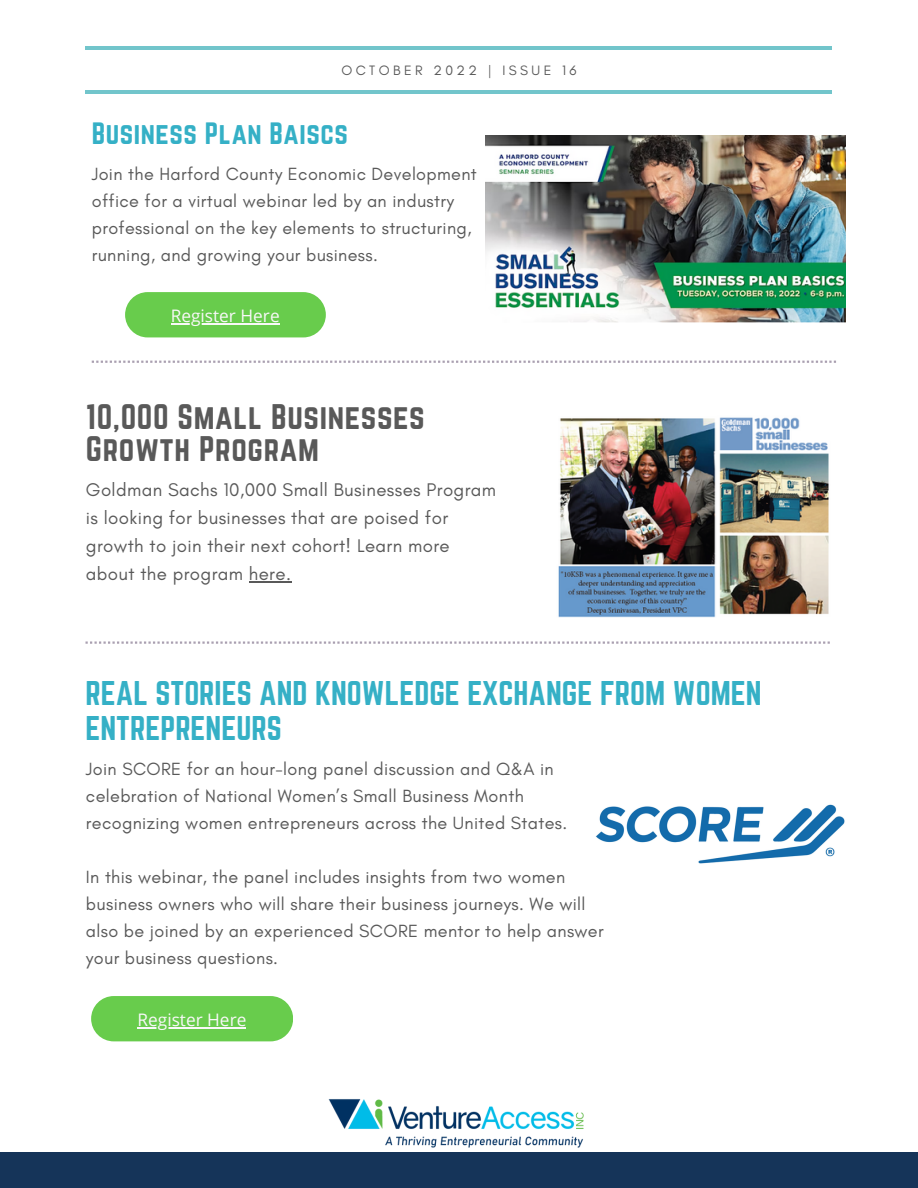
<style>
.page{position:relative;width:918px;height:1188px;background:#fff}
.page>*{position:absolute;margin:0;border:0;box-sizing:border-box;transform-origin:0 0}
.t1{font:31.05px/32.7px "Norwester";letter-spacing:.02em;color:#595959}
.t2{font:30px/34.8px "Norwester";color:#35b0c6}
.t3{font:27px "Norwester";letter-spacing:.02em;color:#35b0c6}
.t4{font:18.6px/28px "Glacial Indifference";letter-spacing:.02em;color:#595959}
.t5{font:18px/27px "Glacial Indifference";letter-spacing:.02em;color:#595959}
.t6{font:17.25px "Open Sans";color:#f8f8f8}
.t7{font:13.8px "Glacial Indifference";letter-spacing:.25em;color:#595959}
</style>
<div class="page">
<hr style="left:85px;top:46px;width:747px;height:4px;background:#72c5cb">
<hr style="left:86px;top:90px;width:746px;height:4px;background:#72c5cb">
<div style="left:0;top:1152px;width:918px;height:36px;background:#153459"></div>
<img style="left:328px;top:1099px;width:256px;height:49px">
<svg style="left:92px;top:361px;width:744px;height:2px"></svg>
<svg style="left:85px;top:641px;width:745px;height:3px"></svg>
<img style="left:596px;top:804px;width:249px;height:60px">
<img style="left:486px;top:135px;width:360px;height:187px">
<img style="left:558px;top:417px;width:271px;height:201px">
<hr style="left:249px;top:581px;width:42px;height:1px;background:#595959">
<div style="left:125px;top:292px;width:201px;height:45px;background:#68cc4c;border-radius:23px"></div>
<hr style="left:171px;top:323px;width:109px;height:2px;background:#f8f8f8">
<div style="left:92px;top:996px;width:201px;height:45px;background:#68cc4c;border-radius:23px"></div>
<hr style="left:138px;top:1027px;width:108px;height:1px;background:#f8f8f8">
<p class="t7" style="left:341px;top:62px;width:237px">OCTOBER 2022 | ISSUE 16</p>
<h3 class="t3" style="left:92px;top:117px;width:258px">Business Plan Baiscs</h3>
<p class="t5" style="left:92px;top:160px;width:387px">Join the Harford County Economic Development office for a virtual webinar led by an industry professional on the key elements to structuring, running, and growing your business.</p>
<p class="t6" style="left:171px;top:304px;width:110px">Register Here</p>
<h1 class="t1" style="left:86px;top:400px;width:341px">10,000 Small Businesses<br>Growth Program</h1>
<p class="t4" style="left:86px;top:475px;width:412px">Goldman Sachs 10,000 Small Businesses Program is looking for businesses that are poised for growth to join their next cohort! Learn more about the program here.</p>
<h2 class="t2" style="left:85px;top:675px;width:678px">REAL STORIES AND KNOWLEDGE EXCHANGE FROM WOMEN<br>ENTREPRENEURS</h2>
<p class="t5" style="left:86px;top:755px;width:483px">Join SCORE for an hour-long panel discussion and Q&amp;A in celebration of National Women’s Small Business Month recognizing women entrepreneurs across the United States.</p>
<p class="t5" style="left:86px;top:863px;width:519px">In this webinar, the panel includes insights from two women business owners who will share their business journeys. We will also be joined by an experienced SCORE mentor to help answer your business questions.</p>
<p class="t6" style="left:138px;top:1008px;width:110px">Register Here</p>
</div>
